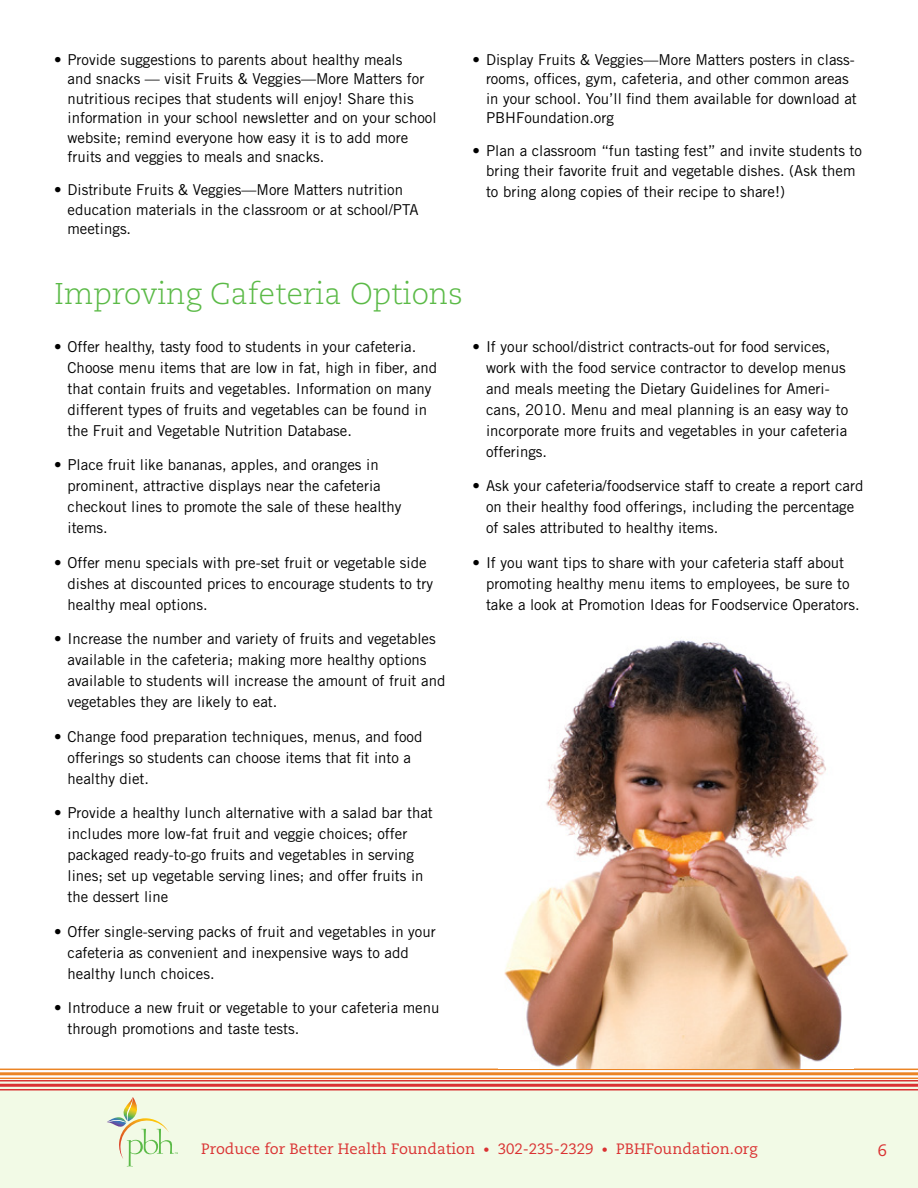
<style>
.page{position:relative;width:918px;height:1188px;background:#fff}
.page>*{position:absolute;margin:0;border:0;box-sizing:border-box;transform-origin:0 0}
.t1{font:300 30px "Caecilia LT Std";color:#5bba47}
.t2{font:16.5px "Caecilia LT Std";color:#da3232}
.t3{font:15px/21px "Trade Gothic LT Std";color:#000}
.t4{font:15px "Caecilia LT Std";color:#da3232}
.s1{font-family:"Trade Gothic LT Std";font-size:12px}
</style>
<div class="page">
<div style="left:0;top:1080px;width:918px;height:108px;background:#f2fae6"></div>
<svg style="left:107px;top:1097px;width:71px;height:69px"></svg>
<hr style="left:0;top:1069px;width:918px;height:1px;background:#eb8424">
<hr style="left:0;top:1072px;width:918px;height:3px;background:#eb8424">
<hr style="left:0;top:1078px;width:918px;height:1px;background:#eb8424">
<hr style="left:0;top:1080px;width:918px;height:2px;background:#da3232">
<hr style="left:0;top:1084px;width:918px;height:3px;background:#da3232">
<hr style="left:0;top:1089px;width:918px;height:2px;background:#da3232">
<img style="left:504px;top:640px;width:345px;height:429px">
<p class="t3" style="left:68px;top:50px;width:371px;line-height:19.5px;text-indent:-14px">• Provide suggestions to parents about healthy meals<br>and snacks — visit Fruits &amp; Veggies—More Matters for nutritious recipes that students will enjoy! Share this information in your school newsletter and on your school website; remind everyone how easy it is to add more fruits and veggies to meals and snacks.</p>
<p class="t3" style="left:68px;top:180px;width:353px;line-height:19.5px;text-indent:-14px">• Distribute Fruits &amp; Veggies—More Matters nutrition education materials in the classroom or at school/PTA meetings.</p>
<p class="t3" style="left:486px;top:50px;width:372px;line-height:19.5px;text-indent:-14px">• Display Fruits &amp; Veggies—More Matters posters in class&shy;rooms, offices, gym, cafeteria, and other common areas in your school. You’ll find them available for download at PBHFoundation.org</p>
<p class="t3" style="left:472px;top:141px;width:391px;line-height:19.5px;text-align:center">• Plan a classroom “fun tasting fest” and invite students to bring their favorite fruit and vegetable dishes. (Ask them</p>
<p class="t3" style="left:486px;top:181px;width:301px">to bring along copies of their recipe to share!)</p>
<h1 class="t1" style="left:54px;top:277px;width:410px">Improving Cafeteria Options</h1>
<p class="t3" style="left:68px;top:336px;width:371px;text-indent:-14px">• Offer healthy, tasty food to students in your cafeteria.<br>Choose menu items that are low in fat, high in fiber, and that contain fruits and vegetables. Information on many different types of fruits and vegetables can be found in the Fruit and Vegetable Nutrition Database.</p>
<p class="t3" style="left:68px;top:454px;width:336px;text-indent:-14px">• Place fruit like bananas, apples, and oranges in prominent, attractive displays near the cafeteria checkout lines to promote the sale of these healthy items.</p>
<p class="t3" style="left:68px;top:552px;width:367px;text-indent:-14px">• Offer menu specials with pre-set fruit or vegetable side dishes at discounted prices to encourage students to try healthy meal options.</p>
<p class="t3" style="left:68px;top:628px;width:379px;text-indent:-14px">• Increase the number and variety of fruits and vegetables available in the cafeteria; making more healthy options available to students will increase the amount of fruit and vegetables they are likely to eat.</p>
<p class="t3" style="left:68px;top:726px;width:356px;text-indent:-14px">• Change food preparation techniques, menus, and food offerings so students can choose items that fit into a healthy diet.</p>
<p class="t3" style="left:68px;top:802px;width:367px;text-indent:-14px">• Provide a healthy lunch alternative with a salad bar that includes more low-fat fruit and veggie choices; offer packaged ready-to-go fruits and vegetables in serving lines; set up vegetable serving lines; and offer fruits in the dessert line</p>
<p class="t3" style="left:68px;top:921px;width:370px;text-indent:-14px">• Offer single-serving packs of fruit and vegetables in your cafeteria as convenient and inexpensive ways to add healthy lunch choices.</p>
<p class="t3" style="left:68px;top:997px;width:373px;text-indent:-14px">• Introduce a new fruit or vegetable to your cafeteria menu through promotions and taste tests.</p>
<p class="t3" style="left:486px;top:336px;width:364px;text-indent:-14px">• If your school/district contracts-out for food services, work with the food service contractor to develop menus and meals meeting the Dietary Guidelines for Ameri&shy;cans, 2010. Menu and meal planning is an easy way to incorporate more fruits and vegetables in your cafeteria offerings.</p>
<p class="t3" style="left:486px;top:475px;width:379px;text-indent:-14px">• Ask your cafeteria/foodservice staff to create a report card on their healthy food offerings, including the percentage of sales attributed to healthy items.</p>
<p class="t3" style="left:486px;top:552px;width:375px;text-indent:-14px">• If you want tips to share with your cafeteria staff about promoting healthy menu items to employees, be sure to take a look at Promotion Ideas for Foodservice Operators.</p>
<p class="t4" style="left:201px;top:1140px;width:558px">Produce for Better Health Foundation <span class="s1">•</span> 302-235-2329 <span class="s1">•</span> PBHFoundation.org</p>
<p class="t2" style="left:878px;top:1141px;width:11px">6</p>
</div>
